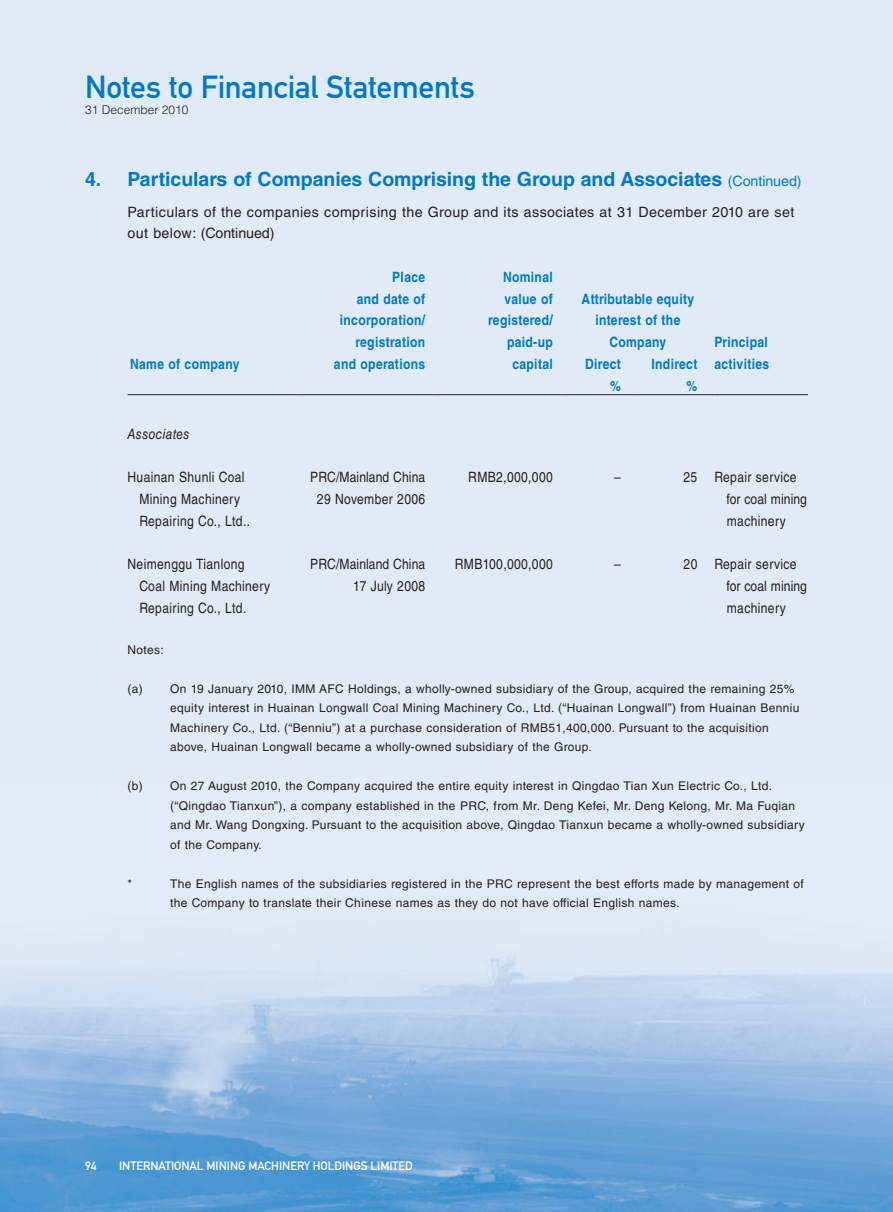
<style>
.page{position:relative;width:893px;height:1212px;background:#e1ebf7}
.page>*{position:absolute;margin:0;border:0;box-sizing:border-box;transform-origin:0 0}
.t1{font:31.5px "DIN Mittelschrift Std";letter-spacing:-.01em;color:#0079c2}
.t2{font:700 19.5px "Helvetica LT Std";color:#0079c2}
.t3{font:14.25px "Helvetica LT Std";letter-spacing:.03em;color:#231f20;scale:.85 1}
.t4{font:700 14.25px/21.8px "Helvetica LT Std";letter-spacing:.03em;color:#0079c2;text-align:center;scale:.85 1}
.t5{font:14.25px/21.8px "Helvetica LT Std";letter-spacing:.03em;color:#231f20}
.t6{font:14.25px "Helvetica LT Std";letter-spacing:.01em;color:#231f20;scale:.85 1}
.t7{font:italic 14.25px "Helvetica LT Std";letter-spacing:.03em;color:#231f20;scale:.85 1}
.t8{font:12px/19.5px "Helvetica LT Std";letter-spacing:.03em;color:#231f20}
.t9{font:12px "DIN Mittelschrift Std";color:#fff}
.t10{font:300 12px "Helvetica LT Std";color:#231f20}
.s1{font-weight:400;font-size:14.25px}
</style>
<div class="page">
<img style="left:0;top:955px;width:893px;height:257px">
<hr style="left:128px;top:394px;width:170px;height:1px;background:#231f20">
<hr style="left:298px;top:394px;width:136px;height:1px;background:#231f20">
<hr style="left:434px;top:394px;width:127px;height:1px;background:#231f20">
<hr style="left:561px;top:394px;width:77px;height:1px;background:#231f20">
<hr style="left:638px;top:394px;width:76px;height:1px;background:#231f20">
<hr style="left:714px;top:394px;width:94px;height:1px;background:#231f20">
<h1 class="t1" style="left:85px;top:69px;width:391px">Notes to Financial Statements</h1>
<p class="t10" style="left:85px;top:102px;width:105px">31 December 2010</p>
<h2 class="t2" style="left:85px;top:168px;width:718px">4. Particulars of Companies Comprising the Group and Associates <span class="s1">(Continued)</span></h2>
<p class="t5" style="left:128px;top:201px;width:668px">Particulars of the companies comprising the Group and its associates at 31 December 2010 are set out below: (Continued)</p>
<p class="t4" style="left:392px;top:266px;width:40px">Place</p>
<p class="t4" style="left:503px;top:266px;width:60px">Nominal</p>
<p class="t4" style="left:582px;top:287px;width:134px">Attributable equity interest of the<br>Company</p>
<p class="t4" style="left:357px;top:287px;width:82px">and date of</p>
<p class="t4" style="left:505px;top:287px;width:58px">value of</p>
<p class="t4" style="left:340px;top:309px;width:102px">incorporation/</p>
<p class="t4" style="left:488px;top:309px;width:78px">registered/</p>
<p class="t4" style="left:355px;top:331px;width:84px">registration</p>
<p class="t4" style="left:507px;top:331px;width:55px">paid-up</p>
<p class="t4" style="left:714px;top:331px;width:64px">Principal</p>
<p class="t4" style="left:130px;top:353px;width:130px">Name of company</p>
<p class="t4" style="left:334px;top:353px;width:109px">and operations</p>
<p class="t4" style="left:512px;top:353px;width:49px">capital</p>
<p class="t4" style="left:585px;top:353px;width:44px">Direct</p>
<p class="t4" style="left:651px;top:353px;width:140px">Indirect activities</p>
<p class="t4" style="left:610px;top:374px;width:14px">%</p>
<p class="t4" style="left:687px;top:374px;width:14px">%</p>
<p class="t7" style="left:128px;top:425px;width:75px">Associates</p>
<p class="t3" style="left:128px;top:469px;width:139px">Huainan Shunli Coal</p>
<p class="t6" style="left:310px;top:469px;width:137px">PRC/Mainland China</p>
<p class="t3" style="left:468px;top:469px;width:101px">RMB2,000,000</p>
<p class="t3" style="left:614px;top:469px;width:9px">–</p>
<p class="t3" style="left:684px;top:469px;width:135px">25 Repair service</p>
<p class="t3" style="left:139px;top:491px;width:120px">Mining Machinery</p>
<p class="t3" style="left:317px;top:491px;width:129px">29 November 2006</p>
<p class="t6" style="left:727px;top:491px;width:96px">for coal mining</p>
<p class="t3" style="left:139px;top:512px;width:132px">Repairing Co., Ltd..</p>
<p class="t3" style="left:727px;top:512px;width:71px">machinery</p>
<p class="t3" style="left:128px;top:556px;width:139px">Neimenggu Tianlong</p>
<p class="t6" style="left:310px;top:556px;width:137px">PRC/Mainland China</p>
<p class="t3" style="left:455px;top:556px;width:117px">RMB100,000,000</p>
<p class="t3" style="left:614px;top:556px;width:9px">–</p>
<p class="t3" style="left:684px;top:556px;width:135px">20 Repair service</p>
<p class="t3" style="left:139px;top:578px;width:155px">Coal Mining Machinery</p>
<p class="t3" style="left:353px;top:578px;width:86px">17 July 2008</p>
<p class="t6" style="left:727px;top:578px;width:96px">for coal mining</p>
<p class="t3" style="left:139px;top:599px;width:127px">Repairing Co., Ltd.</p>
<p class="t3" style="left:727px;top:599px;width:71px">machinery</p>
<p class="t8" style="left:128px;top:640px;width:38px">Notes:</p>
<p class="t8" style="left:170px;top:679px;width:631px;text-indent:-43px">(a) On 19 January 2010, IMM AFC Holdings, a wholly-owned subsidiary of the Group, acquired the remaining 25% equity interest in Huainan Longwall Coal Mining Machinery Co., Ltd. (“Huainan Longwall”) from Huainan Benniu Machinery Co., Ltd. (“Benniu”) at a purchase consideration of RMB51,400,000. Pursuant to the acquisition above, Huainan Longwall became a wholly-owned subsidiary of the Group.</p>
<p class="t8" style="left:170px;top:776px;width:636px;text-indent:-43px">(b) On 27 August 2010, the Company acquired the entire equity interest in Qingdao Tian Xun Electric Co., Ltd. (“Qingdao Tianxun”), a company established in the PRC, from Mr. Deng Kefei, Mr. Deng Kelong, Mr. Ma Fuqian and Mr. Wang Dongxing. Pursuant to the acquisition above, Qingdao Tianxun became a wholly-owned subsidiary of the Company.</p>
<p class="t8" style="left:128px;top:874px;width:6px">*</p>
<p class="t8" style="left:170px;top:874px;width:635px">The English names of the subsidiaries registered in the PRC represent the best efforts made by management of the Company to translate their Chinese names as they do not have official English names.</p>
<p class="t9" style="left:85px;top:1158px;width:13px">94</p>
<p class="t9" style="left:119px;top:1158px;width:295px">INTERNATIONAL MINING MACHINERY HOLDINGS LIMITED</p>
</div>
